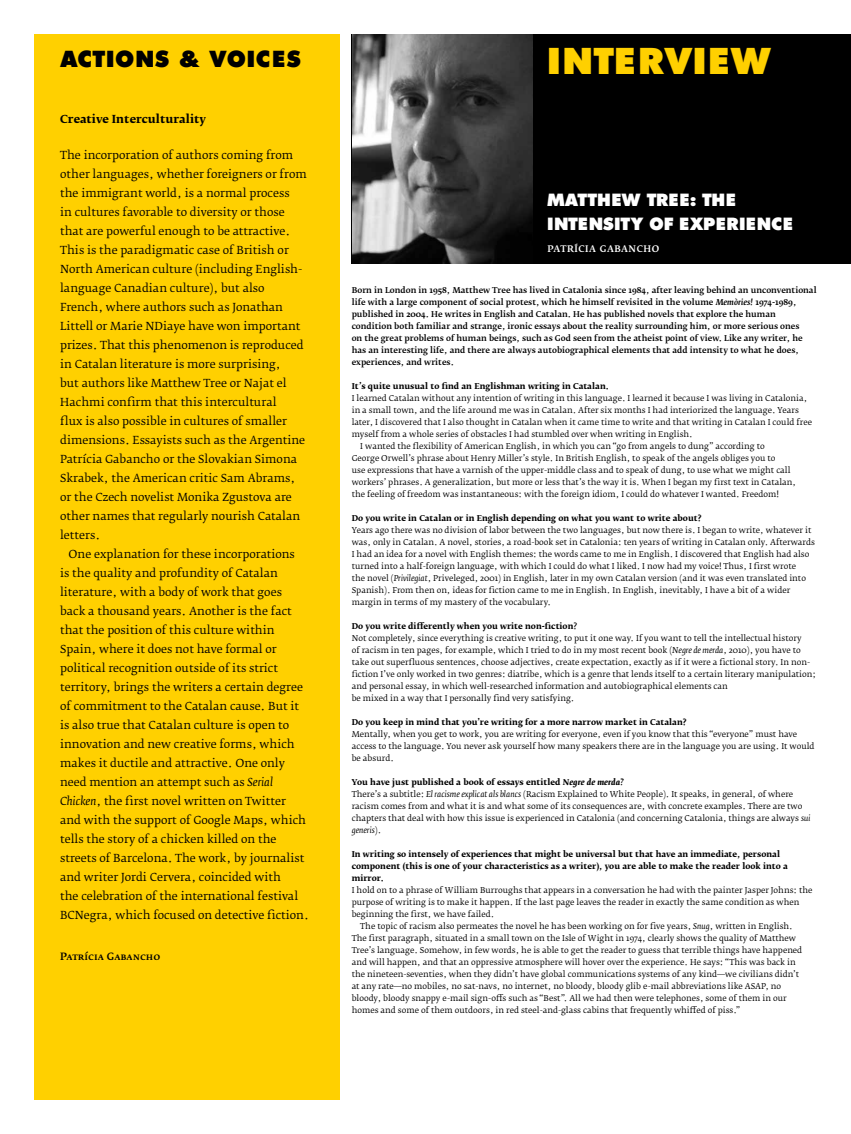
<style>
.page{position:relative;width:851px;height:1134px;background:#fff}
.page>*{position:absolute;margin:0;border:0;box-sizing:border-box;transform-origin:0 0}
.t1{font:800 37px "Futura BQ";letter-spacing:.02em;color:#ffd000}
.t2{font:800 23px "Futura BQ";letter-spacing:.06em;color:#000}
.t3{font:800 17.5px/24px "Futura BQ";letter-spacing:.02em;color:#fff}
.t4{font:11px/19px "Fedra Serif B";color:#000}
.t5{font:700 11px "Fedra Serif B";color:#000}
.t6{font:10px "Fedra Serif B Medium SC";color:#000}
.t7{font:9px "Fedra Serif B Medium SC";letter-spacing:.06em;color:#fff}
.t8{font:8px/12px "Fedra Serif B";color:#000}
.t9{font:500 8px/12px "Fedra Serif B";color:#000}
.t10{font:700 8px/12px "Fedra Serif B";color:#000}
.s1{font-style:italic}
.s2{font-weight:700}
.s3{font-weight:500}
.s4{font-weight:700;font-style:italic}
</style>
<div class="page">
<div style="left:351px;top:34px;width:499px;height:230px;background:#000"></div>
<div style="left:34px;top:34px;width:306px;height:1066px;background:#ffd000"></div>
<img style="left:352px;top:34px;width:180px;height:230px">
<h2 class="t2" style="left:60px;top:45px;width:242px">ACTIONS &amp; VOICES</h2>
<h3 class="t5" style="left:60px;top:112px;width:147px">Creative Interculturality</h3>
<p class="t4" style="left:60px;top:145px;width:248px">The incorporation of authors coming from other languages, whether foreigners or from the immigrant world, is a normal process<br>in cultures favorable to diversity or those that are powerful enough to be attractive.<br>This is the paradigmatic case of British or North American culture (including English&shy;language Canadian culture), but also French, where authors such as Jonathan Littell or Marie NDiaye have won important prizes. That this phenomenon is reproduced in Catalan literature is more surprising,<br>but authors like Matthew Tree or Najat el Hachmi confirm that this intercultural<br>flux is also possible in cultures of smaller dimensions. Essayists such as the Argentine Patrícia Gabancho or the Slovakian Simona Skrabek, the American critic Sam Abrams, or the Czech novelist Monika Zgustova are other names that regularly nourish Catalan letters.</p>
<p class="t4" style="left:60px;top:544px;width:250px;text-indent:9px">One explanation for these incorporations<br>is the quality and profundity of Catalan literature, with a body of work that goes back a thousand years. Another is the fact that the position of this culture within Spain, where it does not have formal or political recognition outside of its strict territory, brings the writers a certain degree of commitment to the Catalan cause. But it is also true that Catalan culture is open to innovation and new creative forms, which makes it ductile and attractive. One only need mention an attempt such as <span class="s1">Serial Chicken</span>, the first novel written on Twitter and with the support of Google Maps, which tells the story of a chicken killed on the streets of Barcelona. The work, by journalist and writer Jordi Cervera, coincided with<br>the celebration of the international festival BCNegra, which focused on detective fiction.</p>
<p class="t6" style="left:60px;top:950px;width:102px">Patrícia Gabancho</p>
<h1 class="t1" style="left:547px;top:40px;width:225px">INTERVIEW</h1>
<h3 class="t3" style="left:547px;top:188px;width:247px">MATTHEW TREE: THE<br>INTENSITY OF EXPERIENCE</h3>
<p class="t7" style="left:547px;top:243px;width:113px">PATRÍCIA GABANCHO</p>
<p class="t9" style="left:351px;top:284px;width:466px">Born in London in 1958, Matthew Tree has lived in Catalonia since 1984, after leaving behind an unconventional life with a large component of social protest, which he himself revisited in the volume <span class="s1">Memòries!</span> 1974-1989, published in 2004. He writes in English and Catalan. He has published novels that explore the human condition both familiar and strange, ironic essays about the reality surrounding him, or more serious ones<br>on the great problems of human beings, such as God seen from the atheist point of view. Like any writer, he has an interesting life, and there are always autobiographical elements that add intensity to what he does, experiences, and writes.</p>
<p class="t10" style="left:351px;top:380px;width:258px">It’s quite unusual to find an Englishman writing in Catalan.</p>
<p class="t8" style="left:351px;top:392px;width:457px">I learned Catalan without any intention of writing in this language. I learned it because I was living in Catalonia,</p>
<p class="t8" style="left:351px;top:404px;width:448px">in a small town, and the life around me was in Catalan. After six months I had interiorized the language. Years</p>
<p class="t8" style="left:351px;top:416px;width:461px">later, I discovered that I also thought in Catalan when it came time to write and that writing in Catalan I could free</p>
<p class="t8" style="left:351px;top:428px;width:342px">myself from a whole series of obstacles I had stumbled over when writing in English.</p>
<p class="t8" style="left:360px;top:440px;width:406px">I wanted the flexibility of American English, in which you can “go from angels to dung” according to</p>
<p class="t8" style="left:351px;top:452px;width:425px">George Orwell’s phrase about Henry Miller’s style. In British English, to speak of the angels obliges you to</p>
<p class="t8" style="left:351px;top:464px;width:440px">use expressions that have a varnish of the upper-middle class and to speak of dung, to use what we might call</p>
<p class="t8" style="left:351px;top:476px;width:445px">workers’ phrases. A generalization, but more or less that’s the way it is. When I began my first text in Catalan,</p>
<p class="t8" style="left:351px;top:488px;width:429px">the feeling of freedom was instantaneous: with the foreign idiom, I could do whatever I wanted. Freedom!</p>
<p class="t10" style="left:351px;top:512px;width:351px">Do you write in Catalan or in English depending on what you want to write about?</p>
<p class="t8" style="left:351px;top:524px;width:464px">Years ago there was no division of labor between the two languages, but now there is. I began to write, whatever it was, only in Catalan. A novel, stories, a road-book set in Catalonia: ten years of writing in Catalan only. Afterwards I had an idea for a novel with English themes: the words came to me in English. I discovered that English had also turned into a half-foreign language, with which I could do what I liked. I now had my voice! Thus, I first wrote<br>the novel (<span class="s1">Privilegiat</span>, Priveleged, 2001) in English, later in my own Catalan version (and it was even translated into Spanish). From then on, ideas for fiction came to me in English. In English, inevitably, I have a bit of a wider margin in terms of my mastery of the vocabulary.</p>
<p class="t8" style="left:351px;top:620px;width:465px"><span class="s2">Do you write differently when you write non-fiction</span><span class="s3">?<br></span>Not completely, since everything is creative writing, to put it one way. If you want to tell the intellectual history<br>of racism in ten pages, for example, which I tried to do in my most recent book (<span class="s1">Negre de merda</span>, 2010), you have to take out superfluous sentences, choose adjectives, create expectation, exactly as if it were a fictional story. In non&shy;fiction I’ve only worked in two genres: diatribe, which is a genre that lends itself to a certain literary manipulation; and personal essay, in which well-researched information and autobiographical elements can<br>be mixed in a way that I personally find very satisfying.</p>
<p class="t10" style="left:351px;top:716px;width:336px">Do you keep in mind that you’re writing for a more narrow market in Catalan?</p>
<p class="t8" style="left:351px;top:728px;width:464px">Mentally, when you get to work, you are writing for everyone, even if you know that this “everyone” must have access to the language. You never ask yourself how many speakers there are in the language you are using. It would be absurd.</p>
<p class="t8" style="left:351px;top:776px;width:460px"><span class="s2">You have just published a book of essays entitled</span> <span class="s4">Negre de merda?<br></span>There’s a subtitle: <span class="s1">El racisme explicat als blancs</span> (Racism Explained to White People). It speaks, in general, of where racism comes from and what it is and what some of its consequences are, with concrete examples. There are two chapters that deal with how this issue is experienced in Catalonia (and concerning Catalonia, things are always <span class="s1">sui generis</span>).</p>
<p class="t10" style="left:351px;top:848px;width:437px">In writing so intensely of experiences that might be universal but that have an immediate, personal component (this is one of your characteristics as a writer), you are able to make the reader look into a mirror.</p>
<p class="t8" style="left:351px;top:884px;width:462px">I hold on to a phrase of William Burroughs that appears in a conversation he had with the painter Jasper Johns: the</p>
<p class="t8" style="left:351px;top:896px;width:449px">purpose of writing is to make it happen. If the last page leaves the reader in exactly the same condition as when</p>
<p class="t8" style="left:351px;top:908px;width:144px">beginning the first, we have failed.</p>
<p class="t8" style="left:360px;top:920px;width:434px">The topic of racism also permeates the novel he has been working on for five years, <span class="s1">Snug</span>, written in English.</p>
<p class="t8" style="left:351px;top:932px;width:446px">The first paragraph, situated in a small town on the Isle of Wight in 1974, clearly shows the quality of Matthew</p>
<p class="t8" style="left:351px;top:944px;width:452px">Tree’s language. Somehow, in few words, he is able to get the reader to guess that terrible things have happened</p>
<p class="t8" style="left:351px;top:956px;width:445px">and will happen, and that an oppressive atmosphere will hover over the experience. He says: “This was back in</p>
<p class="t8" style="left:351px;top:968px;width:449px">the nineteen-seventies, when they didn’t have global communications systems of any kind—we civilians didn’t</p>
<p class="t8" style="left:351px;top:980px;width:431px">at any rate—no mobiles, no sat-navs, no internet, no bloody, bloody glib e-mail abbreviations like ASAP, no</p>
<p class="t8" style="left:351px;top:992px;width:436px">bloody, bloody snappy e-mail sign-offs such as “Best”. All we had then were telephones, some of them in our</p>
<p class="t8" style="left:351px;top:1004px;width:390px">homes and some of them outdoors, in red steel-and-glass cabins that frequently whiffed of piss.”</p>
</div>
